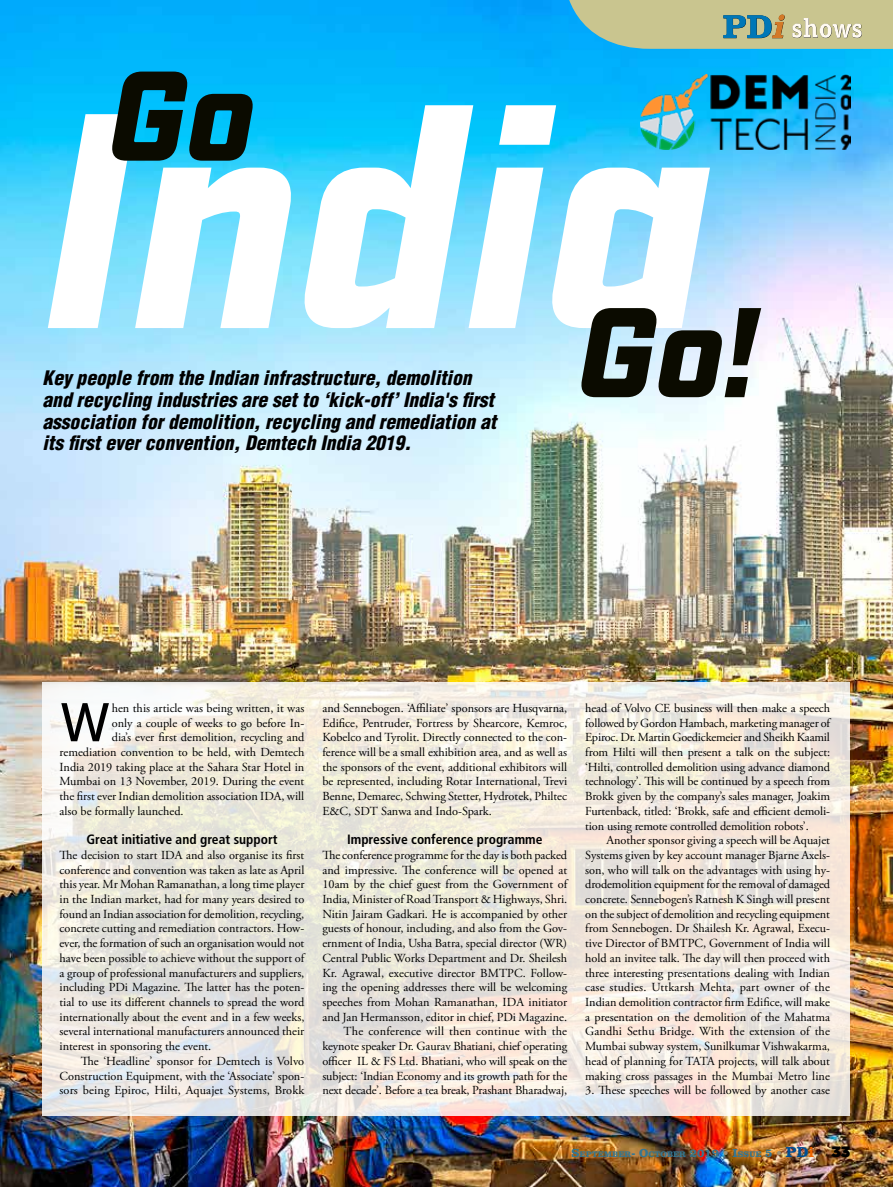
<style>
.page{position:relative;width:893px;height:1187px;background:#fff}
.page>*{position:absolute;margin:0;border:0;box-sizing:border-box;transform-origin:0 0}
.t1{font:italic 900 296.85px "Industry";color:#fff}
.t2{font:italic 900 123.75px "Industry";color:#0b0b00}
.t3{font:54px "Museo Sans 500";color:#000}
.t4{font:italic 900 condensed 19.5px/21.8px "Helvetica";color:#000}
.t5{font:700 condensed 13.5px "Frutiger";color:#000}
.t6{font:12.3px/14.7px "Adobe Garamond Pro";color:#000;text-align:justify}
.t7{font:700 8.4px "Clarendon";color:#357792}
.s1{font-size:12px}
.s2{font-size:12px;color:#a19274}
.s3{font-size:15px;color:#004f93}
.s4{font-size:15px;color:#ee6500}
.s5{font-family:"Gotham";font-weight:900;font-size:15px;color:#000}
</style>
<div class="page">
<img style="left:0;top:0;width:893px;height:1186px">
<svg style="left:43px;top:682px;width:807px;height:433px;background:#eee8df"></svg>
<svg style="left:565px;top:0;width:328px;height:49px;background:#b1bf9a"></svg>
<img style="left:641px;top:74px;width:209px;height:75px">
<h2 class="t2" style="left:109px;top:41px;width:148px">Go</h2>
<h1 class="t1" style="left:42px;top:40px;width:673px">India</h1>
<h2 class="t2" style="left:578px;top:277px;width:180px">Go!</h2>
<h3 class="t4" style="left:43px;top:367px;width:455px">Key people from the Indian infrastructure, demolition and recycling industries are set to ‘kick-off’ India's first association for demolition, recycling and remediation at its first ever convention, Demtech India 2019.</h3>
<h3 class="t3" style="left:60px;top:693px;width:53px">W</h3>
<p class="t6" style="left:112px;top:701px;width:194px">hen this article was being written, it was</p>
<p class="t6" style="left:112px;top:715px;width:194px">only a couple of weeks to go before In-</p>
<p class="t6" style="left:112px;top:730px;width:194px">dia’s ever first demolition, recycling and</p>
<p class="t6" style="left:60px;top:745px;width:246px">remediation convention to be held, with Demtech</p>
<p class="t6" style="left:60px;top:759px;width:246px">India 2019 taking place at the Sahara Star Hotel in</p>
<p class="t6" style="left:60px;top:774px;width:246px">Mumbai on 13 November, 2019. During the event</p>
<p class="t6" style="left:60px;top:789px;width:246px">the first ever Indian demolition association IDA, will</p>
<p class="t6" style="left:60px;top:804px;width:126px">also be formally launched.</p>
<p class="t5" style="left:86px;top:831px;width:193px">Great initiative and great support</p>
<p class="t6" style="left:60px;top:848px;width:246px">The decision to start IDA and also organise its first conference and convention was taken as late as April this year. Mr Mohan Ramanathan, a long time player in the Indian market, had for many years desired to found an Indian association for demolition, recycling, concrete cutting and remediation contractors. How&shy;ever, the formation of such an organisation would not have been possible to achieve without the support of a group of professional manufacturers and suppliers, including PDi Magazine. The latter has the poten&shy;tial to use its different channels to spread the word internationally about the event and in a few weeks, several international manufacturers announced their interest in sponsoring the event.</p>
<p class="t6" style="left:60px;top:1053px;width:246px;text-indent:21px">The ‘Headline’ sponsor for Demtech is Volvo Construction Equipment, with the ‘Associate’ spon&shy;sors being Epiroc, Hilti, Aquajet Systems, Brokk</p>
<p class="t6" style="left:322px;top:701px;width:246px">and Sennebogen. ‘Affiliate’ sponsors are Husqvarna, Edifice, Pentruder, Fortress by Shearcore, Kemroc, Kobelco and Tyrolit. Directly connected to the con&shy;ference will be a small exhibition area, and as well as the sponsors of the event, additional exhibitors will be represented, including Rotar International, Trevi Benne, Demarec, Schwing Stetter, Hydrotek, Philtec E&amp;C, SDT Sanwa and Indo-Spark.</p>
<p class="t5" style="left:347px;top:831px;width:197px">Impressive conference programme</p>
<p class="t6" style="left:322px;top:848px;width:246px;text-align:right">The conference programme for the day is both packed and impressive. The conference will be opened at 10am by the chief guest from the Government of India, Minister of Road Transport &amp; Highways, Shri.<br>Nitin Jairam Gadkari. He is accompanied by other guests of honour, including, and also from the Gov&shy;ernment of India, Usha Batra, special director (WR)<br>Central Public Works Department and Dr. Sheilesh Kr. Agrawal, executive director BMTPC. Follow&shy;ing the opening addresses there will be welcoming speeches from Mohan Ramanathan, IDA initiator and Jan Hermansson, editor in chief, PDi Magazine.<br>The conference will then continue with the keynote speaker Dr. Gaurav Bhatiani, chief operating officer IL &amp; FS Ltd. Bhatiani, who will speak on the subject: ‘Indian Economy and its growth path for the next decade’. Before a tea break, Prashant Bharadwaj,</p>
<p class="t6" style="left:585px;top:701px;width:246px">head of Volvo CE business will then make a speech followed by Gordon Hambach, marketing manager of Epiroc. Dr. Martin Goedickemeier and Sheikh Kaamil from Hilti will then present a talk on the subject: ‘Hilti, controlled demolition using advance diamond technology’. This will be continued by a speech from Brokk given by the company’s sales manager, Joakim Furtenback, titled: ‘Brokk, safe and efficient demoli&shy;tion using remote controlled demolition robots’.</p>
<p class="t6" style="left:585px;top:833px;width:246px;text-indent:21px">Another sponsor giving a speech will be Aquajet Systems given by key account manager Bjarne Axels&shy;son, who will talk on the advantages with using hy&shy;drodemolition equipment for the removal of damaged concrete. Sennebogen’s Ratnesh K Singh will present on the subject of demolition and recycling equipment from Sennebogen. Dr Shailesh Kr. Agrawal, Execu&shy;tive Director of BMTPC, Government of India will hold an invitee talk. The day will then proceed with three interesting presentations dealing with Indian case studies. Uttkarsh Mehta, part owner of the Indian demolition contractor firm Edifice, will make a presentation on the demolition of the Mahatma Gandhi Sethu Bridge. With the extension of the Mumbai subway system, Sunilkumar Vishwakarma, head of planning for TATA projects, will talk about making cross passages in the Mumbai Metro line</p>
<p class="t6" style="left:585px;top:1083px;width:246px">3. These speeches will be followed by another case</p>
<p class="t7" style="left:572px;top:1148px;width:280px"><span class="s1">S</span>EPTEMBER<span class="s1">- O</span>CTOBER <span class="s1">2019</span> <span class="s2">•</span> <span class="s1">I</span>SSUE <span class="s1">5</span> <span class="s2">•</span> <span class="s3">PD</span><span class="s4">i</span> <span class="s5">33</span></p>
</div>
